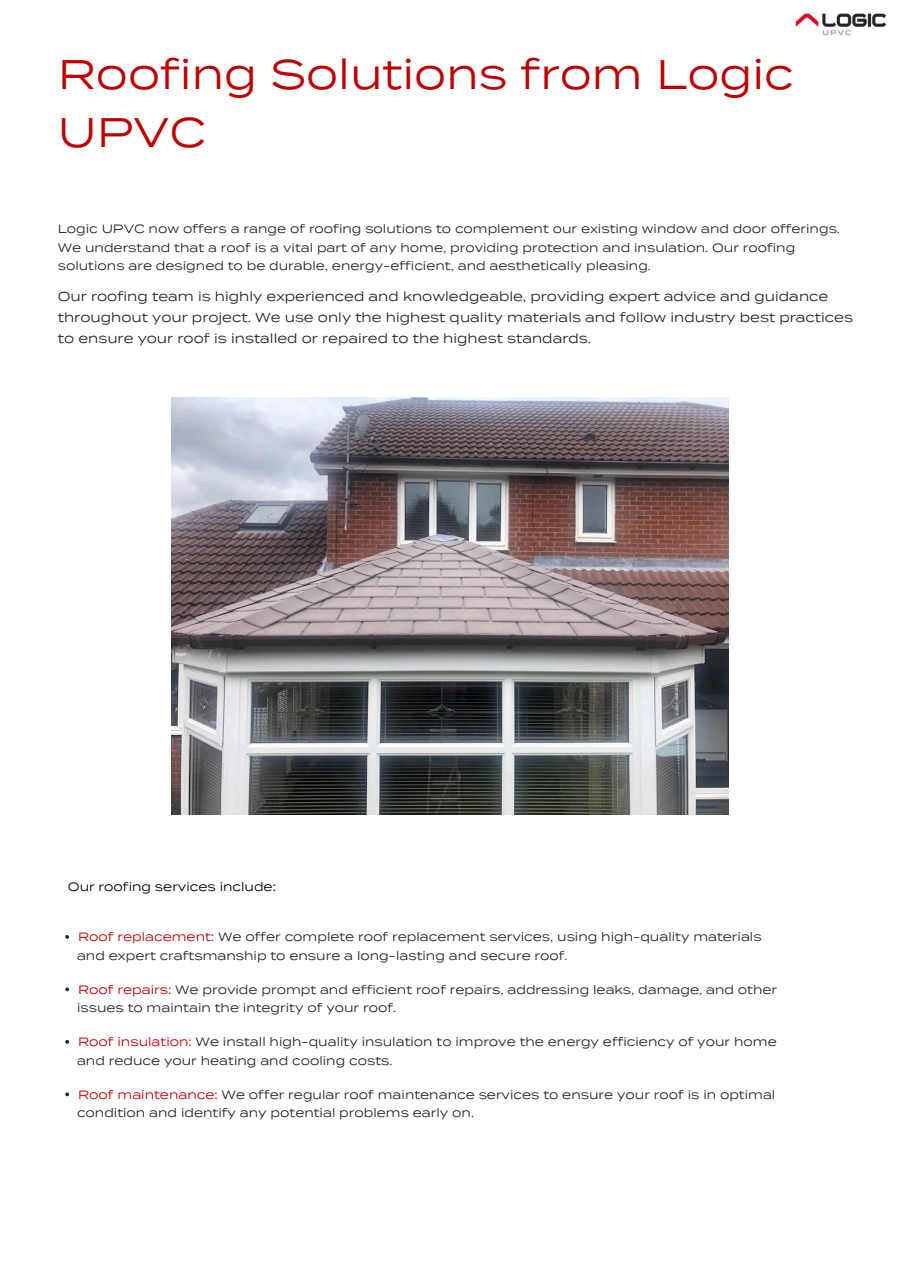
<style>
.page{position:relative;width:900px;height:1272px;background:#fff}
.page>*{position:absolute;margin:0;border:0;box-sizing:border-box;transform-origin:0 0}
.t1{font:41.3px/57.8px "Termina Test";color:#be0000}
.t2{font:13px "Termina Test";color:#242424}
.t3{font:12px/18.8px "Termina Test";color:#242424}
.t4{font:12px "Termina Test";color:#000}
.s1{font-family:"Noto Sans"}
.s2{color:#be0000}
.s3{font-family:"Noto Sans";color:#be0000}
</style>
<div class="page">
<img style="left:796px;top:14px;width:90px;height:22px">
<img style="left:172px;top:397px;width:556px;height:417px">
<svg style="left:65px;top:935px;width:4px;height:4px"></svg>
<svg style="left:65px;top:988px;width:4px;height:3px"></svg>
<svg style="left:65px;top:1040px;width:4px;height:4px"></svg>
<svg style="left:65px;top:1093px;width:4px;height:3px"></svg>
<p class="t1" style="left:58px;top:45px;width:737px">Roofing Solutions from Logic<br>UPVC</p>
<h1 class="t3" style="left:58px;top:219px;width:784px">Logic UPVC now offers a range of roofing solutions to complement our existing window and door offerings.<br>We understand that a roof is a vital part of any home, providing protection and insulation. Our roofing solutions are designed to be durable, energy-efficient, and aesthetically pleasing.</h1>
<p class="t2" style="left:58px;top:289px;width:772px">Our roofing team is highly experienced and knowledgeable, providing expert advice and guidance</p>
<p class="t2" style="left:58px;top:310px;width:797px">throughout your project. We use only the highest quality materials and follow industry best practices</p>
<p class="t2" style="left:58px;top:330px;width:535px">to ensure your roof is installed or repaired to the highest standards.</p>
<p class="t4" style="left:68px;top:880px;width:209px">Our roofing services include<span class="s1">:</span></p>
<p class="t3" style="left:78px;top:927px;width:685px"><span class="s2">Roof replacement</span><span class="s3">:</span> We offer complete roof replacement services, using high-quality materials</p>
<p class="t3" style="left:77px;top:946px;width:492px">and expert craftsmanship to ensure a long-lasting and secure roof.</p>
<p class="t3" style="left:78px;top:980px;width:701px"><span class="s2">Roof repairs</span><span class="s3">:</span> We provide prompt and efficient roof repairs, addressing leaks, damage, and other</p>
<p class="t3" style="left:77px;top:999px;width:321px">issues to maintain the integrity of your roof.</p>
<p class="t3" style="left:78px;top:1032px;width:700px"><span class="s2">Roof insulation</span><span class="s3">:</span> We install high-quality insulation to improve the energy efficiency of your home</p>
<p class="t3" style="left:77px;top:1051px;width:317px">and reduce your heating and cooling costs.</p>
<p class="t3" style="left:78px;top:1085px;width:699px"><span class="s2">Roof maintenance</span><span class="s3">:</span> We offer regular roof maintenance services to ensure your roof is in optimal</p>
<p class="t3" style="left:77px;top:1104px;width:399px">condition and identify any potential problems early on.</p>
</div>
